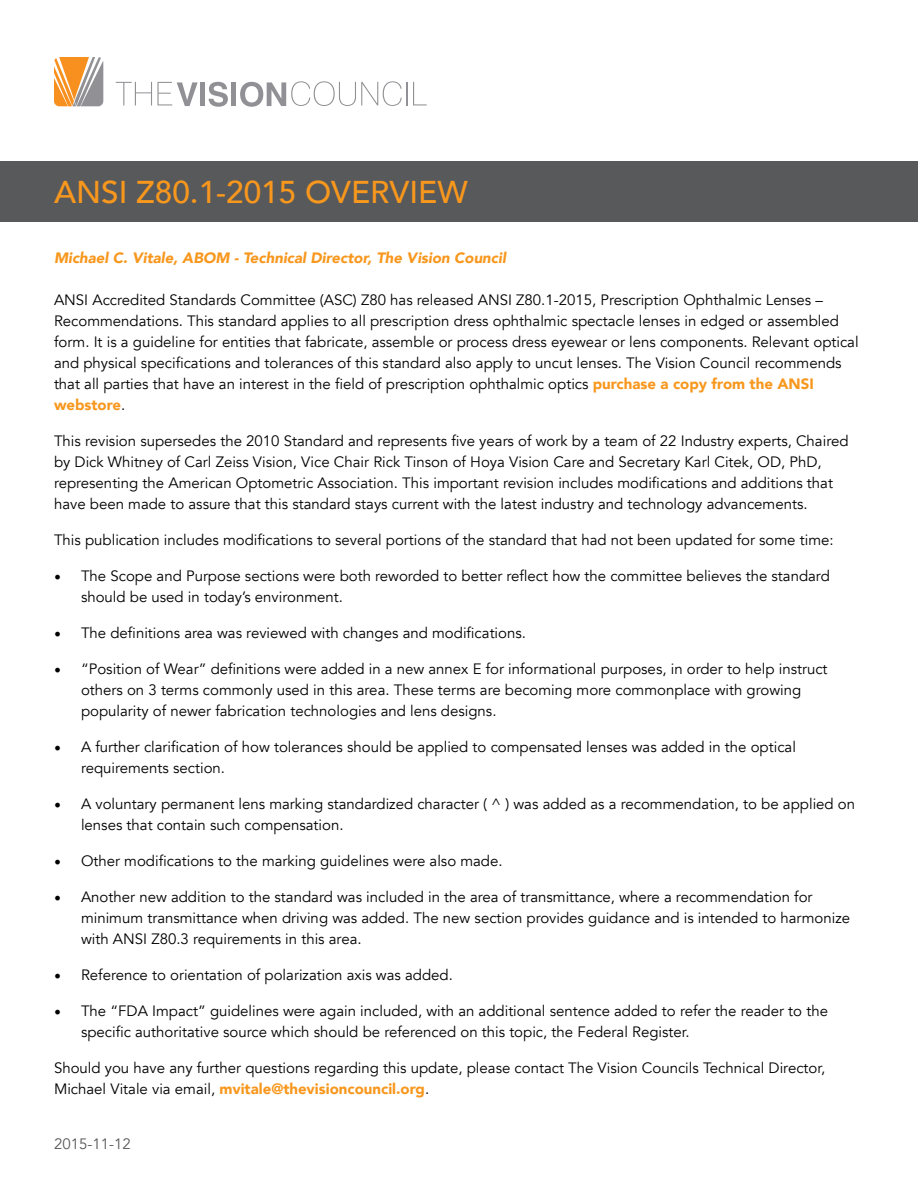
<style>
.page{position:relative;width:918px;height:1188px;background:#fff}
.page>*{position:absolute;margin:0;border:0;box-sizing:border-box;transform-origin:0 0}
.t1{font:500 31.5px "Avenir";color:#f8971d}
.t2{font:15px/21px "Avenir";color:#000}
.t3{font:italic 900 15px "Avenir";color:#f8971d}
.t4{font:15px "Avenir";color:#58595b}
.s1{font-weight:900;color:#f8971d}
.s2{font-family:"Minion Pro";font-size:18px}
</style>
<div class="page">
<div style="left:200px;top:82px;width:5px;height:24px;background:#919195"></div>
<svg style="left:209px;top:82px;width:19px;height:25px"></svg>
<hr style="left:232px;top:82px;width:4px;height:24px;background:#919195">
<svg style="left:240px;top:81px;width:167px;height:26px"></svg>
<svg style="left:413px;top:82px;width:14px;height:23px"></svg>
<svg style="left:116px;top:82px;width:82px;height:24px"></svg>
<svg style="left:54px;top:57px;width:49px;height:49px;background:#d6a775"></svg>
<div style="left:0;top:161px;width:918px;height:60px;background:#58595b"></div>
<h1 class="t1" style="left:54px;top:165px;width:415px">ANSI Z80.1-2015 OVERVI EW</h1>
<p class="t3" style="left:54px;top:246px;width:453px">Michael C. Vitale, ABOM - Technical Director, The Vision Council</p>
<p class="t2" style="left:54px;top:290px;width:806px">ANSI Accredited Standards Committee (ASC) Z80 has released ANSI Z80.1-2015, Prescription Ophthalmic Lenses – Recommendations. This standard applies to all prescription dress ophthalmic spectacle lenses in edged or assembled form. It is a guideline for entities that fabricate, assemble or process dress eyewear or lens components. Relevant optical and physical specifications and tolerances of this standard also apply to uncut lenses. The Vision Council recommends that all parties that have an interest in the field of prescription ophthalmic optics <span class="s1">purchase a copy from the ANSI webstore</span>.</p>
<p class="t2" style="left:54px;top:431px;width:796px">This revision supersedes the 2010 Standard and represents five years of work by a team of 22 Industry experts, Chaired by Dick Whitney of Carl Zeiss Vision, Vice Chair Rick Tinson of Hoya Vision Care and Secretary Karl Citek, OD, PhD, representing the American Optometric Association. This important revision includes modifications and additions that have been made to assure that this standard stays current with the latest industry and technology advancements.</p>
<p class="t2" style="left:54px;top:530px;width:781px">This publication includes modifications to several portions of the standard that had not been updated for some time:</p>
<p class="t2" style="left:81px;top:566px;width:750px;text-indent:-27px"><span class="s2">•</span> The Scope and Purpose sections were both reworded to better reflect how the committee believes the standard should be used in today’s environment.</p>
<p class="t2" style="left:54px;top:623px;width:474px"><span class="s2">•</span> The definitions area was reviewed with changes and modifications.</p>
<p class="t2" style="left:81px;top:659px;width:748px;text-indent:-27px"><span class="s2">•</span> “Position of Wear” definitions were added in a new annex E for informational purposes, in order to help instruct others on 3 terms commonly used in this area. These terms are becoming more commonplace with growing popularity of newer fabrication technologies and lens designs.</p>
<p class="t2" style="left:81px;top:737px;width:716px;text-indent:-27px"><span class="s2">•</span> A further clarification of how tolerances should be applied to compensated lenses was added in the optical requirements section.</p>
<p class="t2" style="left:81px;top:794px;width:776px;text-indent:-27px"><span class="s2">•</span> A voluntary permanent lens marking standardized character ( ^ ) was added as a recommendation, to be applied on lenses that contain such compensation.</p>
<p class="t2" style="left:54px;top:851px;width:450px"><span class="s2">•</span> Other modifications to the marking guidelines were also made.</p>
<p class="t2" style="left:81px;top:887px;width:771px;text-indent:-27px"><span class="s2">•</span> Another new addition to the standard was included in the area of transmittance, where a recommendation for minimum transmittance when driving was added. The new section provides guidance and is intended to harmonize with ANSI Z80.3 requirements in this area.</p>
<p class="t2" style="left:54px;top:965px;width:400px"><span class="s2">•</span> Reference to orientation of polarization axis was added.</p>
<p class="t2" style="left:81px;top:1001px;width:749px;text-indent:-27px"><span class="s2">•</span> The “FDA Impact” guidelines were again included, with an additional sentence added to refer the reader to the specific authoritative source which should be referenced on this topic, the Federal Register.</p>
<p class="t2" style="left:54px;top:1058px;width:773px">Should you have any further questions regarding this update, please contact The Vision Councils Technical Director,<br>Michael Vitale via email, <span class="s1">mvitale@thevisioncouncil.org</span>.</p>
<p class="t4" style="left:54px;top:1135px;width:78px">2015-11-12</p>
</div>
